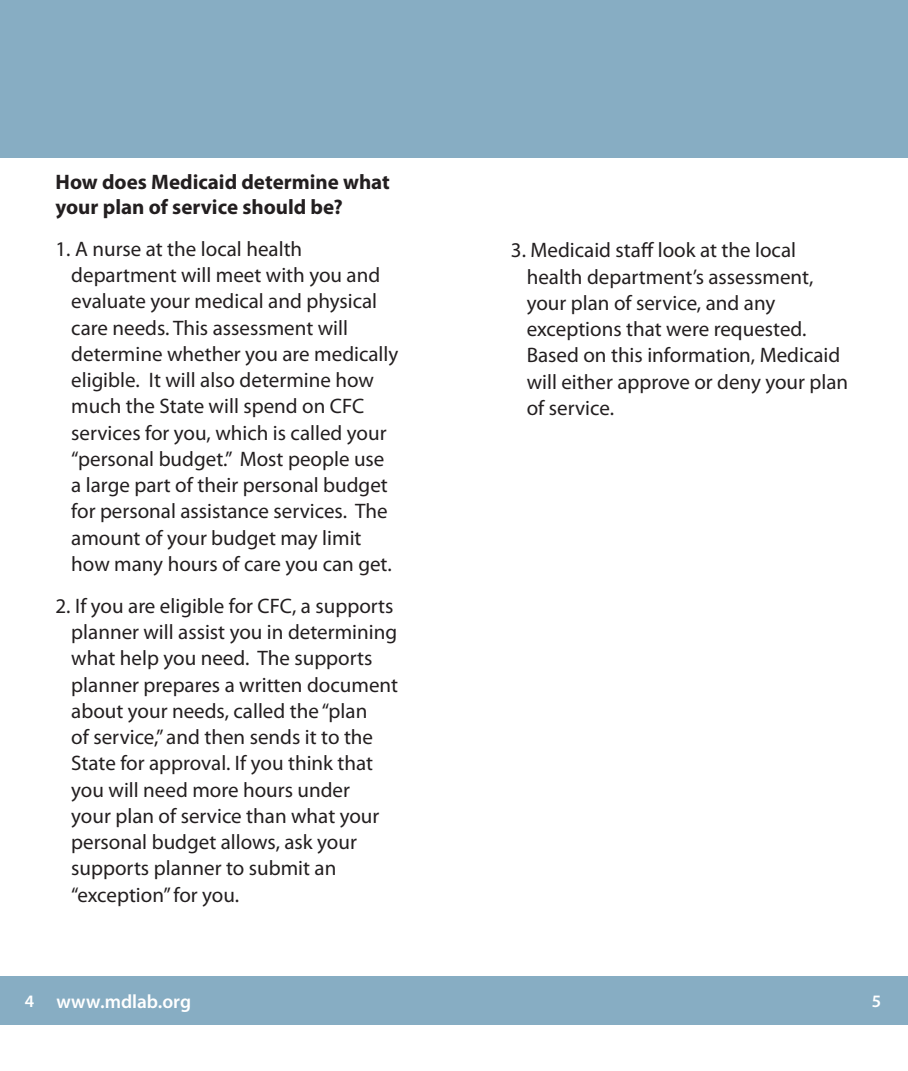
<style>
.page{position:relative;width:908px;height:1071px;background:#fff}
.page>*{position:absolute;margin:0;border:0;box-sizing:border-box;transform-origin:0 0}
.t1{font:21px/26.2px "Myriad Pro";color:#231f20}
.t2{font:700 21px/24.5px "Myriad Pro";color:#231f20}
.t3{font:600 19.25px "Myriad Pro";color:#fff}
.t4{font:600 17.5px "Myriad Pro";color:#fff}
.s1{font-size:17.5px}
</style>
<div class="page">
<div style="left:0;top:976px;width:907px;height:49px;background:#87adc3"></div>
<div style="left:0;top:0;width:907px;height:158px;background:#87adc3"></div>
<p class="t2" style="left:55px;top:169px;width:336px">How does Medicaid determine what your plan of service should be?</p>
<p class="t1" style="left:71px;top:235px;width:328px;text-indent:-16px">1. A nurse at the local health department will meet with you and evaluate your medical and physical care needs. This assessment will determine whether you are medically eligible. It will also determine how much the State will spend on CFC services for you, which is called your “personal budget.” Most people use a large part of their personal budget for personal assistance services. The amount of your budget may limit how many hours of care you can get.</p>
<p class="t1" style="left:71px;top:592px;width:328px;text-indent:-16px">2. If you are eligible for CFC, a supports planner will assist you in determining what help you need. The supports planner prepares a written document about your needs, called the “plan<br>of service,” and then sends it to the State for approval. If you think that you will need more hours under<br>your plan of service than what your personal budget allows, ask your supports planner to submit an “exception” for you.</p>
<p class="t1" style="left:526px;top:237px;width:323px;text-indent:-16px">3. Medicaid staff look at the local health department’s assessment, your plan of service, and any exceptions that were requested.<br>Based on this information, Medicaid will either approve or deny your plan of service.</p>
<p class="t3" style="left:25px;top:989px;width:168px"><span class="s1">4</span> www.mdlab.org</p>
<p class="t4" style="left:871px;top:990px;width:11px">5</p>
</div>
